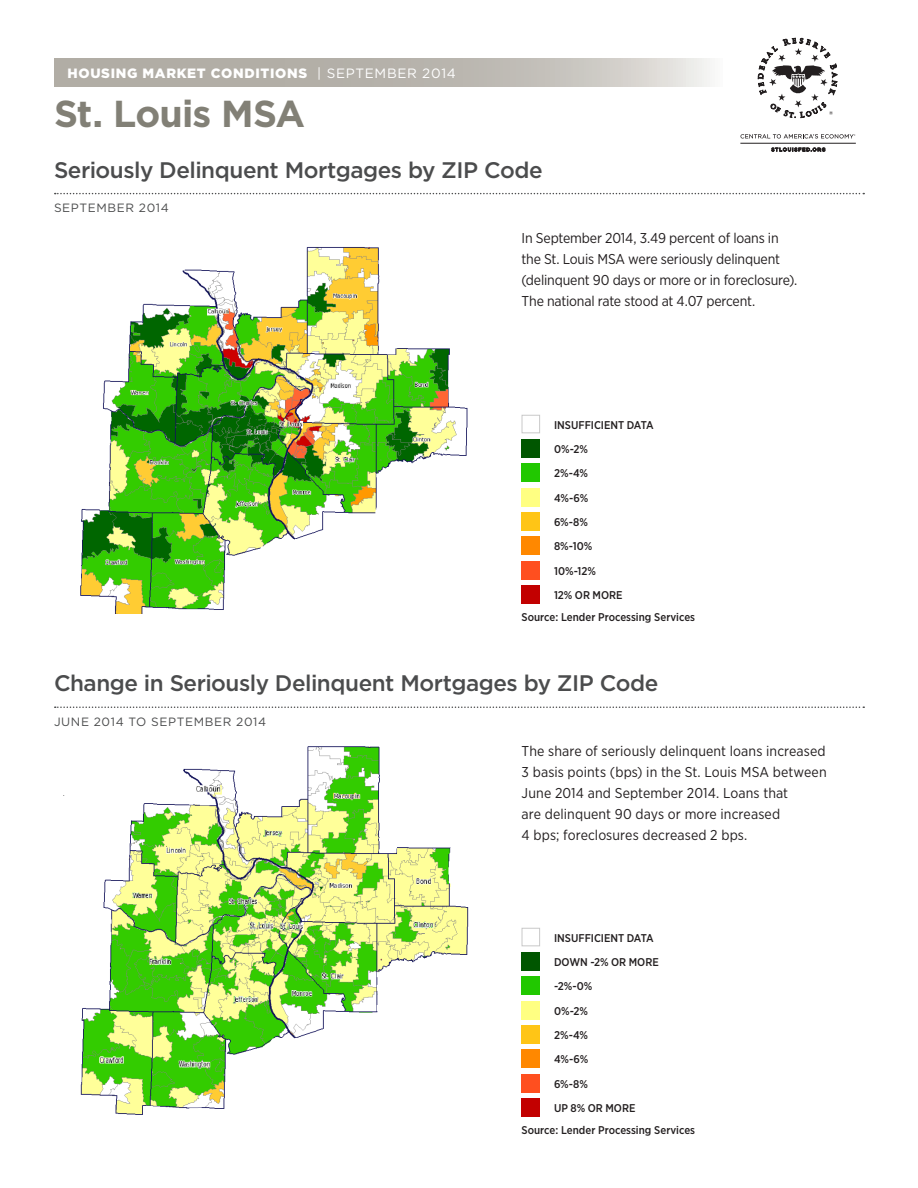
<style>
.page{position:relative;width:918px;height:1188px;background:#fff}
.page>*{position:absolute;margin:0;border:0;box-sizing:border-box;transform-origin:0 0}
.t1{font:700 37.5px "Gotham";letter-spacing:-.02em;color:#828076}
.t2{font:500 22.5px "Gotham";letter-spacing:-.02em;color:#4b4c4d}
.Figure_analysis_text{font:14.25px/21px "Gotham Narrow";color:#231f20}
.t3{font:900 13.5px "Gotham";letter-spacing:.05em;color:#fff}
.t4{font:12px "Gotham";letter-spacing:.05em;color:#4b4c4d}
.Figure_analysis_text-2{font:500 11.25px "Gotham Narrow";letter-spacing:.005em;color:#231f20}
.Figure_notes_and_sou{font:500 11.25px "Gotham Narrow";color:#231f20}
.s1{font-weight:400}
</style>
<div class="page">
<div style="left:522px;top:415px;width:18px;height:18px;border:1px solid #c9c9c9"></div>
<div style="left:522px;top:439px;width:18px;height:19px;background:#005600"></div>
<div style="left:522px;top:464px;width:18px;height:18px;background:#21c800"></div>
<div style="left:522px;top:488px;width:18px;height:18px;background:#ffff82"></div>
<div style="left:522px;top:512px;width:18px;height:19px;background:#ffc516"></div>
<div style="left:522px;top:537px;width:18px;height:18px;background:#f80"></div>
<div style="left:522px;top:561px;width:18px;height:18px;background:#ff4f1f"></div>
<div style="left:522px;top:585px;width:18px;height:19px;background:#c20000"></div>
<div style="left:522px;top:928px;width:18px;height:18px;border:1px solid #c9c9c9"></div>
<div style="left:522px;top:952px;width:18px;height:19px;background:#005600"></div>
<div style="left:522px;top:977px;width:18px;height:18px;background:#21c800"></div>
<div style="left:522px;top:1001px;width:18px;height:18px;background:#ffff82"></div>
<div style="left:522px;top:1025px;width:18px;height:19px;background:#ffc516"></div>
<div style="left:522px;top:1050px;width:18px;height:18px;background:#f80"></div>
<div style="left:522px;top:1074px;width:18px;height:18px;background:#ff4f1f"></div>
<div style="left:522px;top:1098px;width:18px;height:19px;background:#c20000"></div>
<svg style="left:54px;top:58px;width:656px;height:28px;background:#bdbab3"></svg>
<svg style="left:55px;top:193px;width:809px;height:1px"></svg>
<svg style="left:55px;top:706px;width:809px;height:2px"></svg>
<svg style="left:740px;top:134px;width:115px;height:5px"></svg>
<svg style="left:771px;top:147px;width:54px;height:5px"></svg>
<hr style="left:740px;top:143px;width:116px;height:1px;background:#231f20">
<svg style="left:758px;top:37px;width:79px;height:81px"></svg>
<img style="left:80px;top:247px;width:388px;height:367px">
<img style="left:63px;top:746px;width:406px;height:369px">
<p class="t3" style="left:68px;top:64px;width:390px">HOUSING MARKET CONDITIONS <span class="s1">| SEPTEMBER 2014</span></p>
<p class="t1" style="left:54px;top:89px;width:253px">St. Louis MSA</p>
<h2 class="t2" style="left:54px;top:155px;width:490px">Seriously Delinquent Mortgages by ZIP Code</h2>
<p class="t4" style="left:54px;top:201px;width:116px">SEPTEMBER 2014</p>
<p class="Figure_analysis_text" style="left:522px;top:227px;width:277px">In September 2014, 3.49 percent of loans in the St. Louis MSA were seriously delinquent (delinquent 90 days or more or in foreclosure).<br>The national rate stood at 4.07 percent.</p>
<p class="Figure_analysis_text-2" style="left:554px;top:417px;width:101px">INSUFFICIENT DATA</p>
<p class="Figure_analysis_text-2" style="left:554px;top:442px;width:35px">0%-2%</p>
<p class="Figure_analysis_text-2" style="left:554px;top:466px;width:36px">2%-4%</p>
<p class="Figure_analysis_text-2" style="left:554px;top:491px;width:36px">4%-6%</p>
<p class="Figure_analysis_text-2" style="left:554px;top:515px;width:36px">6%-8%</p>
<p class="Figure_analysis_text-2" style="left:554px;top:539px;width:40px">8%-10%</p>
<p class="Figure_analysis_text-2" style="left:554px;top:564px;width:44px">10%-12%</p>
<p class="Figure_analysis_text-2" style="left:554px;top:588px;width:70px">12% OR MORE</p>
<p class="Figure_notes_and_sou" style="left:522px;top:610px;width:175px">Source: Lender Processing Services</p>
<h2 class="t2" style="left:54px;top:669px;width:606px">Change in Seriously Delinquent Mortgages by ZIP Code</h2>
<p class="t4" style="left:54px;top:714px;width:214px">JUNE 2014 TO SEPTEMBER 2014</p>
<p class="Figure_analysis_text" style="left:522px;top:740px;width:307px">The share of seriously delinquent loans increased 3 basis points (bps) in the St. Louis MSA between June 2014 and September 2014. Loans that<br>are delinquent 90 days or more increased<br>4 bps; foreclosures decreased 2 bps.</p>
<p class="Figure_analysis_text-2" style="left:554px;top:930px;width:101px">INSUFFICIENT DATA</p>
<p class="Figure_analysis_text-2" style="left:554px;top:955px;width:106px">DOWN -2% OR MORE</p>
<p class="Figure_analysis_text-2" style="left:554px;top:979px;width:40px">-2%-0%</p>
<p class="Figure_analysis_text-2" style="left:554px;top:1004px;width:35px">0%-2%</p>
<p class="Figure_analysis_text-2" style="left:554px;top:1028px;width:36px">2%-4%</p>
<p class="Figure_analysis_text-2" style="left:554px;top:1052px;width:36px">4%-6%</p>
<p class="Figure_analysis_text-2" style="left:554px;top:1077px;width:36px">6%-8%</p>
<p class="Figure_analysis_text-2" style="left:554px;top:1101px;width:83px">UP 8% OR MORE</p>
<p class="Figure_notes_and_sou" style="left:522px;top:1123px;width:175px">Source: Lender Processing Services</p>
</div>
